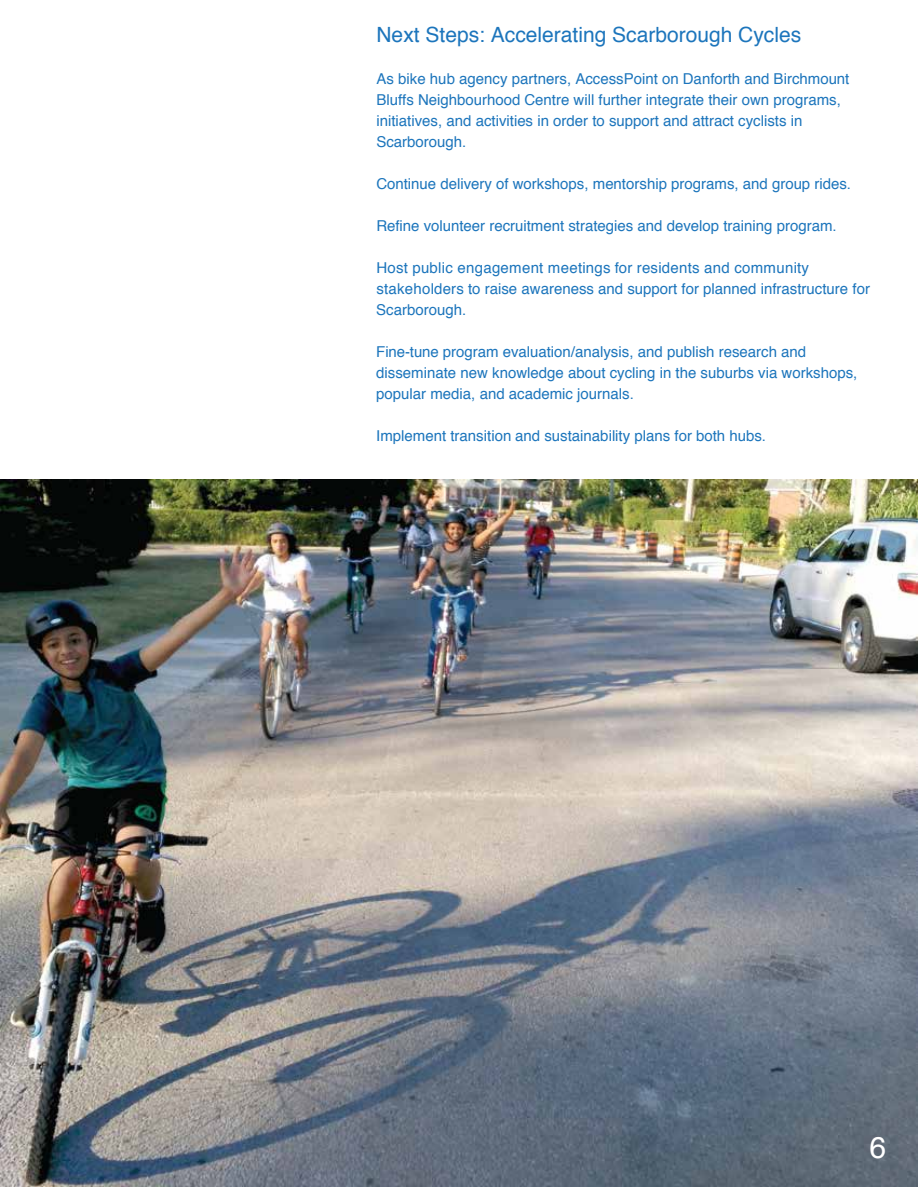
<style>
.page{position:relative;width:918px;height:1188px;background:#fff}
.page>*{position:absolute;margin:0;border:0;box-sizing:border-box;transform-origin:0 0}
.t1{font:30px "Helvetica";color:#fff}
.t2{font:21px "Helvetica";color:#1c75bc}
.t3{font:15px/21px "Helvetica";color:#1c75bc}
</style>
<div class="page">
<img style="left:0;top:479px;width:918px;height:708px">
<h2 class="t2" style="left:377px;top:26px;width:426px">Next Steps: Accelerating Scarborough Cycles</h2>
<p class="t3" style="left:376px;top:70px;width:474px">As bike hub agency partners, AccessPoint on Danforth and Birchmount Bluffs Neighbourhood Centre will further integrate their own programs, initiatives, and activities in order to support and attract cyclists in Scarborough.</p>
<p class="t3" style="left:376px;top:175px;width:476px">Continue delivery of workshops, mentorship programs, and group rides.</p>
<p class="t3" style="left:376px;top:217px;width:462px">Refine volunteer recruitment strategies and develop training program.</p>
<p class="t3" style="left:376px;top:259px;width:495px">Host public engagement meetings for residents and community stakeholders to raise awareness and support for planned infrastructure for<br>Scarborough.</p>
<p class="t3" style="left:376px;top:343px;width:483px">Fine-tune program evaluation/analysis, and publish research and disseminate new knowledge about cycling in the suburbs via workshops, popular media, and academic journals.</p>
<p class="t3" style="left:376px;top:427px;width:391px">Implement transition and sustainability plans for both hubs.</p>
<h1 class="t1" style="left:870px;top:1134px;width:18px">6</h1>
</div>
